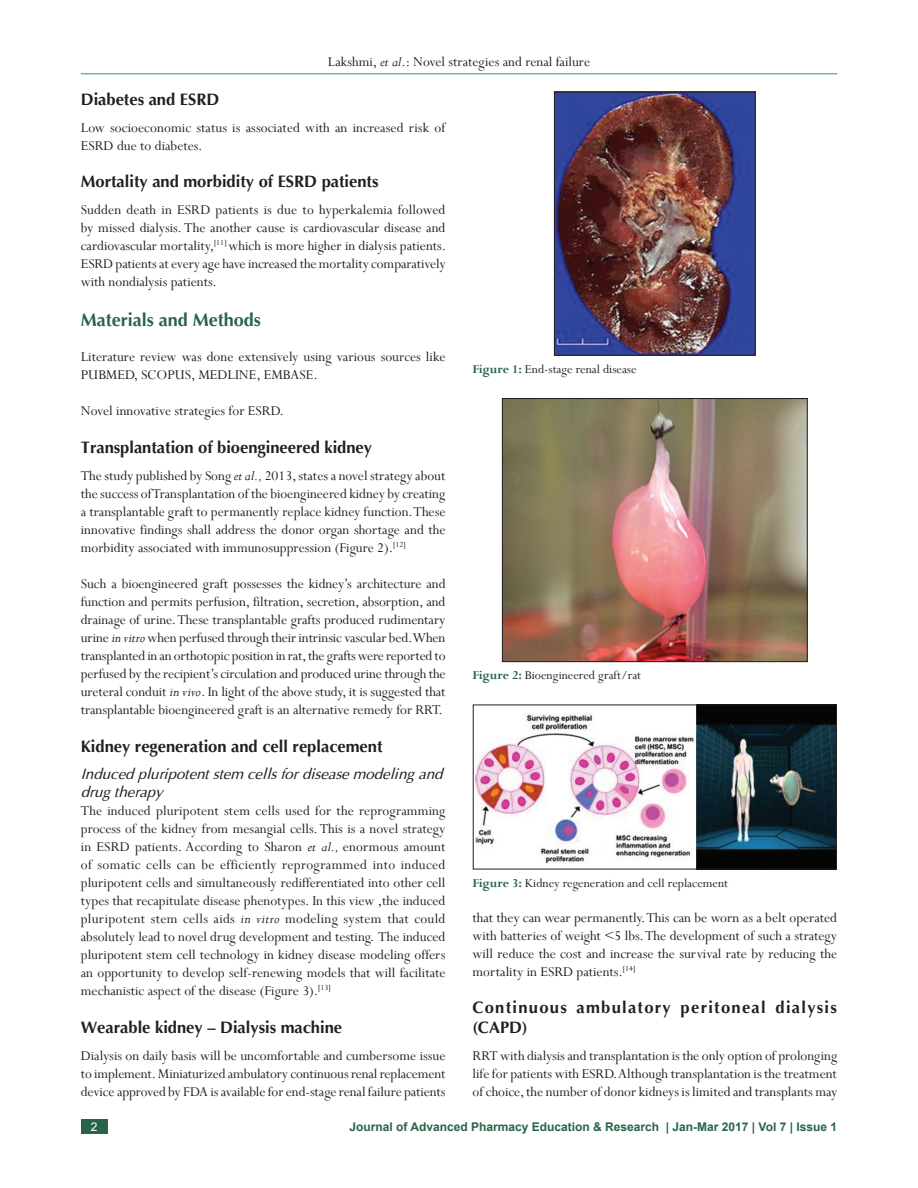
<style>
.page{position:relative;width:918px;height:1188px;background:#fff}
.page>*{position:absolute;margin:0;border:0;box-sizing:border-box;transform-origin:0 0}
.t1{font:700 18px "Optima";color:#286446}
.t2{font:700 16.5px "Optima";color:#231f20}
.t3{font:700 16.5px/19.8px "Optima";letter-spacing:.08em;color:#231f20}
.TX{font:15px/18px "Perpetua";color:#231f20;text-align:justify}
.t4{font:italic 15px/18px "Optima";color:#231f20}
.FGC{font:13.5px "Perpetua";color:#231f20}
.t5{font:700 12px "Arial";color:#286446}
.t6{font:12px "Arial";color:#fff}
.s1{font-style:italic}
.s2{font-weight:700;color:#286446}
</style>
<div class="page">
<hr style="left:81px;top:73px;width:756px;height:1px;background:#1aa94a">
<div style="left:81px;top:1120px;width:27px;height:14px;background:#286446"></div>
<img style="left:556px;top:94px;width:197px;height:259px">
<div style="left:554px;top:92px;width:201px;height:263px;border:1px solid #231f20"></div>
<img style="left:504px;top:400px;width:301px;height:260px">
<div style="left:502px;top:398px;width:305px;height:264px;border:1px solid #231f20"></div>
<img style="left:475px;top:707px;width:360px;height:160px">
<div style="left:473px;top:705px;width:364px;height:164px;border:1px solid #231f20"></div>
<p class="TX" style="left:328px;top:52px;width:264px">Lakshmi, <span class="s1">et al</span>.: Novel strategies and renal failure</p>
<h2 class="t2" style="left:81px;top:88px;width:140px">Diabetes and ESRD</h2>
<p class="TX" style="left:81px;top:118px;width:366px">Low socioeconomic status is associated with an increased risk of<br>ESRD due to diabetes.</p>
<h2 class="t2" style="left:81px;top:171px;width:299px">Mortality and morbidity of ESRD patients</h2>
<p class="TX" style="left:81px;top:201px;width:367px">Sudden death in ESRD patients is due to hyperkalemia followed by missed dialysis. The another cause is cardiovascular disease and cardiovascular mortality,<sup>[11]</sup> which is more higher in dialysis patients.<br>ESRD patients at every age have increased the mortality comparatively with nondialysis patients.</p>
<h1 class="t1" style="left:81px;top:309px;width:182px">Materials and Methods</h1>
<p class="TX" style="left:81px;top:348px;width:366px">Literature review was done extensively using various sources like<br>PUBMED, SCOPUS, MEDLINE, EMBASE.</p>
<p class="TX" style="left:81px;top:402px;width:204px">Novel innovative strategies for ESRD.</p>
<h2 class="t2" style="left:81px;top:437px;width:293px">Transplantation of bioengineered kidney</h2>
<p class="TX" style="left:81px;top:467px;width:366px">The study published by Song <span class="s1">et al.,</span> 2013, states a novel strategy about the success of Transplantation of the bioengineered kidney by creating a transplantable graft to permanently replace kidney function. These innovative findings shall address the donor organ shortage and the morbidity associated with immunosuppression (Figure 2).<sup>[12]</sup></p>
<p class="TX" style="left:81px;top:575px;width:366px">Such a bioengineered graft possesses the kidney’s architecture and function and permits perfusion, filtration, secretion, absorption, and drainage of urine. These transplantable grafts produced rudimentary urine <span class="s1">in vitro</span> when perfused through their intrinsic vascular bed. When transplanted in an orthotopic position in rat, the grafts were reported to perfused by the recipient’s circulation and produced urine through the ureteral conduit <span class="s1">in vivo</span>. In light of the above study, it is suggested that transplantable bioengineered graft is an alternative remedy for RRT.</p>
<h2 class="t2" style="left:81px;top:736px;width:303px">Kidney regeneration and cell replacement</h2>
<h3 class="t4" style="left:81px;top:765px;width:363px">Induced pluripotent stem cells for disease modeling and drug therapy</h3>
<p class="TX" style="left:81px;top:802px;width:366px">The induced pluripotent stem cells used for the reprogramming process of the kidney from mesangial cells. This is a novel strategy in ESRD patients. According to Sharon <span class="s1">et al.,</span> enormous amount of somatic cells can be efficiently reprogrammed into induced pluripotent cells and simultaneously redifferentiated into other cell types that recapitulate disease phenotypes. In this view ,the induced pluripotent stem cells aids <span class="s1">in vitro</span> modeling system that could absolutely lead to novel drug development and testing. The induced pluripotent stem cell technology in kidney disease modeling offers an opportunity to develop self-renewing models that will facilitate mechanistic aspect of the disease (Figure 3).<sup>[13]</sup></p>
<h2 class="t2" style="left:81px;top:1017px;width:263px">Wearable kidney – Dialysis machine</h2>
<p class="TX" style="left:81px;top:1047px;width:366px">Dialysis on daily basis will be uncomfortable and cumbersome issue to implement. Miniaturized ambulatory continuous renal replacement device approved by FDA is available for end-stage renal failure patients</p>
<p class="FGC" style="left:472px;top:361px;width:166px"><span class="s2">Figure 1:</span> End-stage renal disease</p>
<p class="FGC" style="left:472px;top:667px;width:170px"><span class="s2">Figure 2:</span> Bioengineered graft/rat</p>
<p class="FGC" style="left:472px;top:874px;width:257px"><span class="s2">Figure 3:</span> Kidney regeneration and cell replacement</p>
<p class="TX" style="left:472px;top:908px;width:366px">that they can wear permanently. This can be worn as a belt operated with batteries of weight &lt;5 lbs.The development of such a strategy will reduce the cost and increase the survival rate by reducing the mortality in ESRD patients.<sup>[14]</sup></p>
<h2 class="t3" style="left:472px;top:998px;width:366px">Continuous ambulatory peritoneal dialysis (CAPD)</h2>
<p class="TX" style="left:472px;top:1047px;width:366px">RRT with dialysis and transplantation is the only option of prolonging life for patients with ESRD. Although transplantation is the treatment of choice, the number of donor kidneys is limited and transplants may</p>
<p class="t6" style="left:91px;top:1119px;width:8px">2</p>
<p class="t5" style="left:350px;top:1119px;width:489px">Journal of Advanced Pharmacy Education &amp; Research | Jan-Mar 2017 | Vol 7 | Issue 1</p>
</div>
